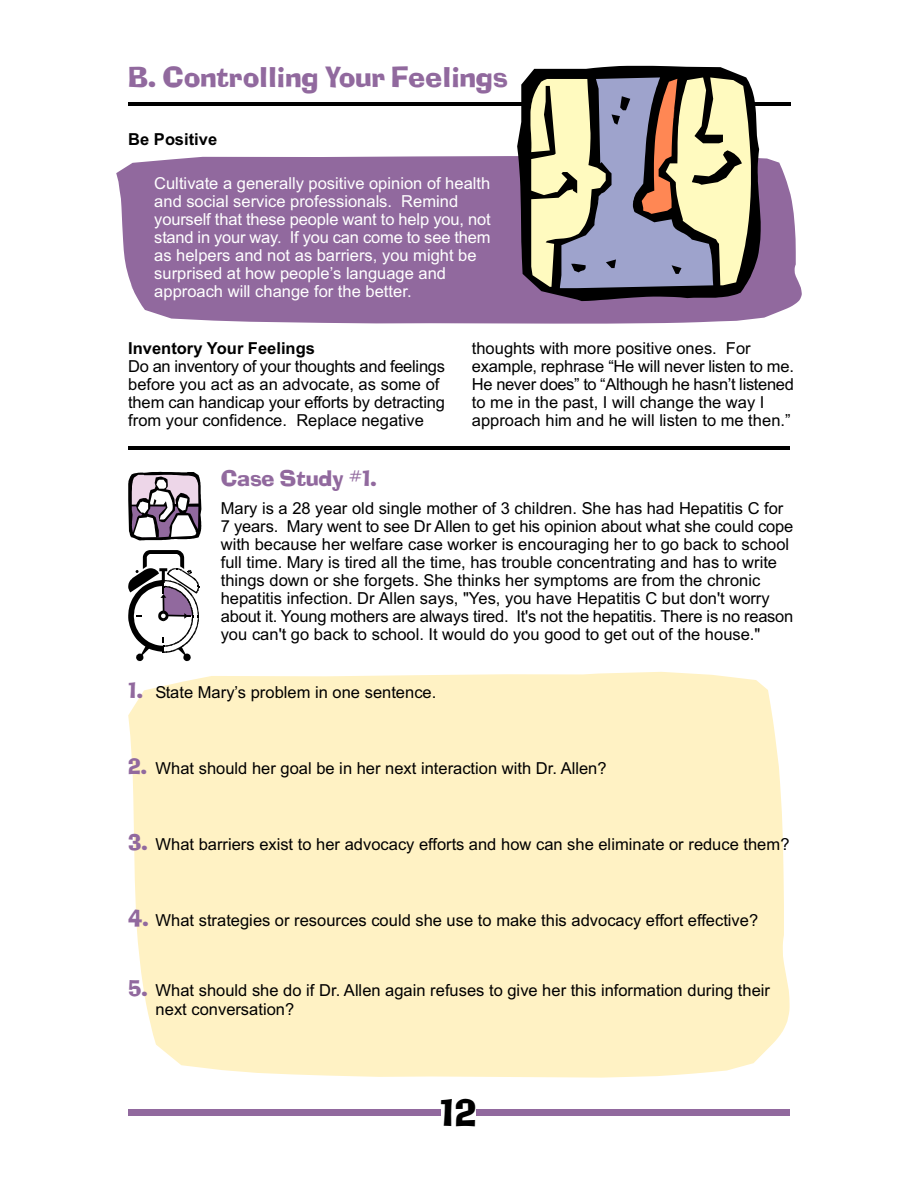
<style>
.page{position:relative;width:918px;height:1188px;background:#fff}
.page>*{position:absolute;margin:0;border:0;box-sizing:border-box;transform-origin:0 0}
.t1{font:36px "Adelaide";color:#000}
.t2{font:27px "Adelaide";color:#91699e}
.t3{font:21px "Adelaide";color:#91699e}
.t4{font:16.5px/18px "Arial";color:#000}
.t5{font:16.5px/18px "Arial";color:#fff}
.t6{font:700 16.5px "Arial";color:#000}
.s1{font-family:"Adelaide";font-size:21px;color:#91699e}
</style>
<div class="page">
<div style="left:128px;top:672px;width:662px;height:406px;background:#fff2c4"></div>
<hr style="left:128px;top:103px;width:663px;height:3px;background:#000">
<svg style="left:116px;top:156px;width:686px;height:168px;background:#9873a4"></svg>
<svg style="left:517px;top:66px;width:244px;height:235px;background:#403843"></svg>
<svg style="left:530px;top:77px;width:221px;height:211px;background:#aaa596"></svg>
<svg style="left:128px;top:550px;width:71px;height:111px"></svg>
<svg style="left:128px;top:472px;width:73px;height:68px"></svg>
<hr style="left:128px;top:447px;width:662px;height:3px;background:#000">
<div style="left:477px;top:1110px;width:313px;height:6px;background:#91699e"></div>
<div style="left:128px;top:1110px;width:313px;height:6px;background:#91699e"></div>
<h2 class="t2" style="left:128px;top:62px;width:381px">B. Controlling Your Feelings</h2>
<p class="t6" style="left:128px;top:133px;width:91px">Be Positive</p>
<p class="t5" style="left:154px;top:176px;width:338px">Cultivate a generally positive opinion of health and social service professionals. Remind yourself that these people want to help you, not stand in your way. If you can come to see them as helpers and not as barriers, you might be surprised at how people’s language and approach will change for the better.</p>
<p class="t6" style="left:128px;top:342px;width:188px">Inventory Your Feelings</p>
<p class="t4" style="left:128px;top:358px;width:318px">Do an inventory of your thoughts and feelings before you act as an advocate, as some of them can handicap your efforts by detracting from your confidence. Replace negative</p>
<p class="t4" style="left:472px;top:340px;width:324px">thoughts with more positive ones. For example, rephrase “He will never listen to me.<br>He never does” to “Although he hasn’t listened to me in the past, I will change the way I approach him and he will listen to me then.”</p>
<p class="t3" style="left:221px;top:465px;width:158px">Case Study #1.</p>
<p class="t4" style="left:221px;top:501px;width:574px">Mary is a 28 year old single mother of 3 children. She has had Hepatitis C for 7 years. Mary went to see Dr Allen to get his opinion about what she could cope with because her welfare case worker is encouraging her to go back to school full time. Mary is tired all the time, has trouble concentrating and has to write things down or she forgets. She thinks her symptoms are from the chronic hepatitis infection. Dr Allen says, "Yes, you have Hepatitis C but don't worry about it. Young mothers are always tired. It's not the hepatitis. There is no reason you can't go back to school. It would do you good to get out of the house."</p>
<p class="t4" style="left:128px;top:684px;width:310px"><span class="s1">1.</span> State Mary’s problem in one sentence.</p>
<p class="t4" style="left:128px;top:761px;width:480px"><span class="s1">2.</span> What should her goal be in her next interaction with Dr. Allen?</p>
<p class="t4" style="left:128px;top:837px;width:663px"><span class="s1">3.</span> What barriers exist to her advocacy efforts and how can she eliminate or reduce them?</p>
<p class="t4" style="left:128px;top:913px;width:631px"><span class="s1">4.</span> What strategies or resources could she use to make this advocacy effort effective?</p>
<p class="t4" style="left:156px;top:983px;width:616px;text-indent:-27px"><span class="s1">5.</span> What should she do if Dr. Allen again refuses to give her this information during their next conversation?</p>
<h1 class="t1" style="left:440px;top:1091px;width:38px">12</h1>
</div>
